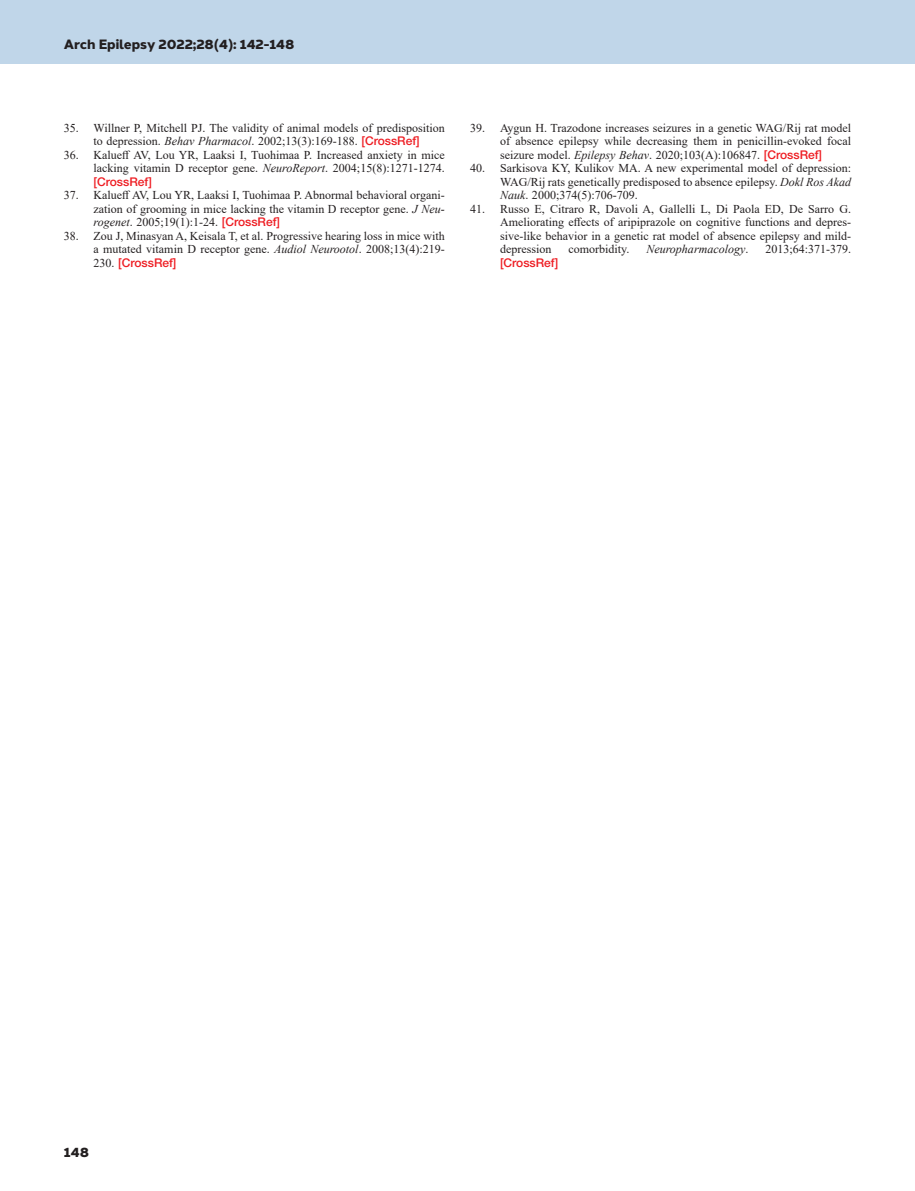
<style>
.page{position:relative;width:915px;height:1191px;background:#fff}
.page>*{position:absolute;margin:0;border:0;box-sizing:border-box;transform-origin:0 0}
.t1{font:800 13.5px "Halcom";letter-spacing:-.01em;color:#231f20}
.t2{font:12px/13.5px "Times New Roman";color:#231f20;text-align:justify}
.t3{font:500 12px "Helvetica Neue LT Std";color:#ee1d23}
.t4{font:italic 12px "Times New Roman";color:#231f20}
.s1{font-style:italic}
.s2{font-family:"Helvetica Neue LT Std";font-weight:500;color:#ee1d23}
.s3{font-family:"Times New Roman";font-weight:400;color:#231f20}
.s4{font-style:normal}
</style>
<div class="page">
<div style="left:0;top:0;width:914px;height:64px;background:#c0d6e9"></div>
<p class="t1" style="left:64px;top:33px;width:232px">Arch Epilepsy 2022;28(4): 142-148</p>
<p class="t2" style="left:64px;top:121px;width:382px;text-align:center">35. Willner P, Mitchell PJ. The validity of animal models of predisposition to depression. <span class="s1">Behav Pharmacol</span>. 2002;13(3):169-188. <span class="s2">[CrossRef]</span></p>
<p class="t2" style="left:64px;top:148px;width:382px;text-align:right">36. Kalueff AV, Lou YR, Laaksi I, Tuohimaa P. Increased anxiety in mice lacking vitamin D receptor gene. <span class="s1">NeuroReport</span>. 2004;15(8):1271-1274.</p>
<p class="t3" style="left:94px;top:174px;width:60px">[CrossRef]</p>
<p class="t2" style="left:94px;top:188px;width:352px;text-indent:-30px">37. Kalueff AV, Lou YR, Laaksi I, Tuohimaa P. Abnormal behavioral organi&shy;zation of grooming in mice lacking the vitamin D receptor gene. <span class="s1">J Neu&shy;rogenet</span>. 2005;19(1):1-24. <span class="s2">[CrossRef]</span></p>
<p class="t2" style="left:64px;top:229px;width:382px;text-align:right">38. Zou J, Minasyan A, Keisala T, et al. Progressive hearing loss in mice with a mutated vitamin D receptor gene. <span class="s1">Audiol Neurootol</span>. 2008;13(4):219-</p>
<p class="t3" style="left:94px;top:255px;width:84px"><span class="s3">230.</span> [CrossRef]</p>
<p class="t2" style="left:500px;top:121px;width:352px;text-indent:-30px">39. Aygun H. Trazodone increases seizures in a genetic WAG/Rij rat model of absence epilepsy while decreasing them in penicillin-evoked focal seizure model. <span class="s1">Epilepsy Behav</span>. 2020;103(A):106847. <span class="s2">[CrossRef]</span></p>
<p class="t2" style="left:500px;top:161px;width:352px;text-indent:-30px">40. Sarkisova KY, Kulikov MA. A new experimental model of depression:<br>WAG/Rij rats genetically predisposed to absence epilepsy. <span class="s1">Dokl Ros Akad Nauk</span>. 2000;374(5):706-709.</p>
<p class="t2" style="left:500px;top:202px;width:352px;text-indent:-30px">41. Russo E, Citraro R, Davoli A, Gallelli L, Di Paola ED, De Sarro G.<br>Ameliorating effects of aripiprazole on cognitive functions and depres&shy;sive-like behavior in a genetic rat model of absence epilepsy and mild&shy;depression</p>
<p class="t2" style="left:568px;top:242px;width:62px">comorbidity.</p>
<p class="t4" style="left:646px;top:241px;width:103px">Neuropharmacology<span class="s4">.</span></p>
<p class="t2" style="left:765px;top:242px;width:87px">2013;64:371-379.</p>
<p class="t3" style="left:500px;top:255px;width:60px">[CrossRef]</p>
<p class="t1" style="left:64px;top:1141px;width:27px">148</p>
</div>
